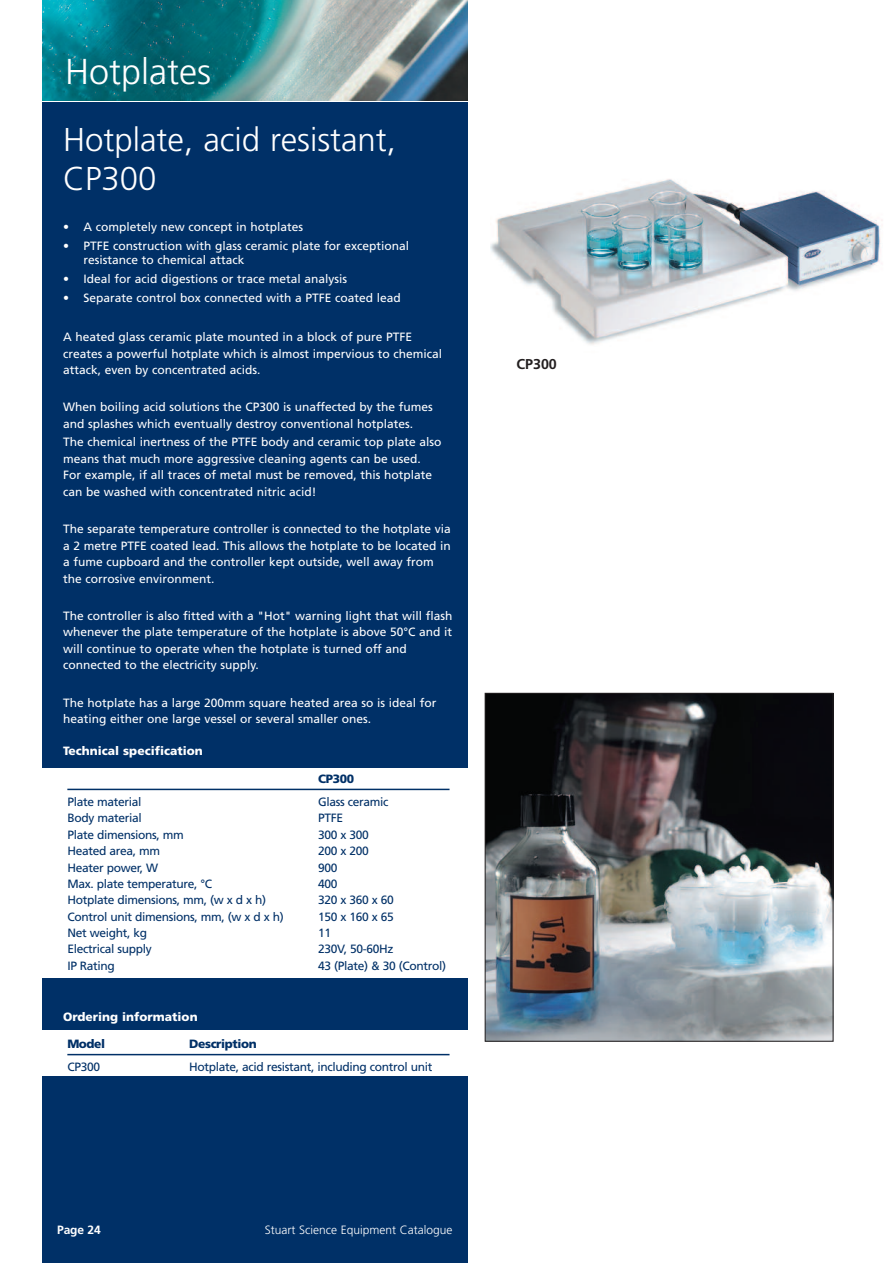
<style>
.page{position:relative;width:893px;height:1263px;background:#fff}
.page>*{position:absolute;margin:0;border:0;box-sizing:border-box;transform-origin:0 0}
.t1{font:300 36px "Frutiger";color:#fff}
.t2{font:300 33px/39.6px "Frutiger";color:#fff}
.t3{font:700 14.25px "Frutiger";color:#231f20}
.t4{font:12px/16.5px "Frutiger";color:#fff}
.t5{font:12px "Frutiger";letter-spacing:-.03em;color:#003067}
.t6{font:900 12px "Frutiger";color:#fff}
.t7{font:300 12px "Frutiger";color:#fff}
.t8{font:900 12px "Frutiger";letter-spacing:-.03em;color:#003067}
.t9{font:700 12px "Frutiger";letter-spacing:-.01em;color:#fff}
</style>
<div class="page">
<div style="left:43px;top:0;width:425px;height:1263px;background:#003067"></div>
<div style="left:37px;top:768px;width:438px;height:210px;background:#fff"></div>
<div style="left:34px;top:1030px;width:445px;height:46px;background:#fff"></div>
<img style="left:490px;top:179px;width:393px;height:166px">
<hr style="left:67px;top:789px;width:382px;height:1px;background:#003067">
<hr style="left:67px;top:1054px;width:382px;height:1px;background:#003067">
<svg style="left:43px;top:0;width:425px;height:102px"></svg>
<img style="left:43px;top:0;width:424px;height:100px">
<img style="left:487px;top:695px;width:344px;height:344px">
<div style="left:485px;top:693px;width:348px;height:348px;border:1px solid #231f20"></div>
<h1 class="t1" style="left:65px;top:57px;width:147px">Hotplates</h1>
<h2 class="t2" style="left:63px;top:122px;width:335px">Hotplate, acid resistant,<br>CP300</h2>
<p class="t4" style="left:63px;top:220px;width:241px">• A completely new concept in hotplates</p>
<p class="t4" style="left:83px;top:239px;width:327px;line-height:14.4px;text-indent:-20px">• PTFE construction with glass ceramic plate for exceptional resistance to chemical attack</p>
<p class="t4" style="left:63px;top:271px;width:285px">• Ideal for acid digestions or trace metal analysis</p>
<p class="t4" style="left:63px;top:290px;width:339px">• Separate control box connected with a PTFE coated lead</p>
<p class="t4" style="left:63px;top:329px;width:380px">A heated glass ceramic plate mounted in a block of pure PTFE creates a powerful hotplate which is almost impervious to chemical attack, even by concentrated acids.</p>
<p class="t4" style="left:63px;top:400px;width:371px">When boiling acid solutions the CP300 is unaffected by the fumes and splashes which eventually destroy conventional hotplates.</p>
<p class="t4" style="left:63px;top:435px;width:380px">The chemical inertness of the PTFE body and ceramic top plate also means that much more aggressive cleaning agents can be used.<br>For example, if all traces of metal must be removed, this hotplate can be washed with concentrated nitric acid!</p>
<p class="t4" style="left:63px;top:522px;width:389px">The separate temperature controller is connected to the hotplate via a 2 metre PTFE coated lead. This allows the hotplate to be located in a fume cupboard and the controller kept outside, well away from the corrosive environment.</p>
<p class="t4" style="left:63px;top:608px;width:391px">The controller is also fitted with a "Hot" warning light that will flash whenever the plate temperature of the hotplate is above 50°C and it will continue to operate when the hotplate is turned off and connected to the electricity supply.</p>
<p class="t4" style="left:63px;top:695px;width:375px">The hotplate has a large 200mm square heated area so is ideal for heating either one large vessel or several smaller ones.</p>
<p class="t6" style="left:63px;top:746px;width:141px">Technical specification</p>
<p class="t8" style="left:318px;top:774px;width:37px">CP300</p>
<p class="t5" style="left:67px;top:797px;width:76px">Plate material</p>
<p class="t5" style="left:318px;top:797px;width:72px">Glass ceramic</p>
<p class="t5" style="left:67px;top:813px;width:76px">Body material</p>
<p class="t5" style="left:318px;top:813px;width:27px">PTFE</p>
<p class="t5" style="left:67px;top:830px;width:118px">Plate dimensions, mm</p>
<p class="t5" style="left:318px;top:830px;width:52px">300 x 300</p>
<p class="t5" style="left:67px;top:846px;width:94px">Heated area, mm</p>
<p class="t5" style="left:318px;top:846px;width:52px">200 x 200</p>
<p class="t5" style="left:67px;top:862px;width:92px">Heater power, W</p>
<p class="t5" style="left:318px;top:862px;width:21px">900</p>
<p class="t5" style="left:67px;top:879px;width:146px">Max. plate temperature, °C</p>
<p class="t5" style="left:318px;top:879px;width:21px">400</p>
<p class="t5" style="left:67px;top:895px;width:200px">Hotplate dimensions, mm, (w x d x h)</p>
<p class="t5" style="left:318px;top:895px;width:77px">320 x 360 x 60</p>
<p class="t5" style="left:67px;top:912px;width:218px">Control unit dimensions, mm, (w x d x h)</p>
<p class="t5" style="left:318px;top:912px;width:77px">150 x 160 x 65</p>
<p class="t5" style="left:67px;top:928px;width:81px">Net weight, kg</p>
<p class="t5" style="left:318px;top:928px;width:15px">11</p>
<p class="t5" style="left:67px;top:944px;width:86px">Electrical supply</p>
<p class="t5" style="left:318px;top:944px;width:77px">230V, 50-60Hz</p>
<p class="t5" style="left:67px;top:961px;width:49px">IP Rating</p>
<p class="t5" style="left:318px;top:961px;width:129px">43 (Plate) &amp; 30 (Control)</p>
<p class="t6" style="left:63px;top:1012px;width:136px">Ordering information</p>
<p class="t8" style="left:67px;top:1039px;width:39px">Model</p>
<p class="t8" style="left:189px;top:1039px;width:69px">Description</p>
<p class="t5" style="left:67px;top:1062px;width:34px">CP300</p>
<p class="t5" style="left:189px;top:1062px;width:245px">Hotplate, acid resistant, including control unit</p>
<p class="t9" style="left:57px;top:1225px;width:45px">Page 24</p>
<p class="t7" style="left:265px;top:1225px;width:189px">Stuart Science Equipment Catalogue</p>
<p class="t3" style="left:516px;top:358px;width:42px">CP300</p>
</div>
